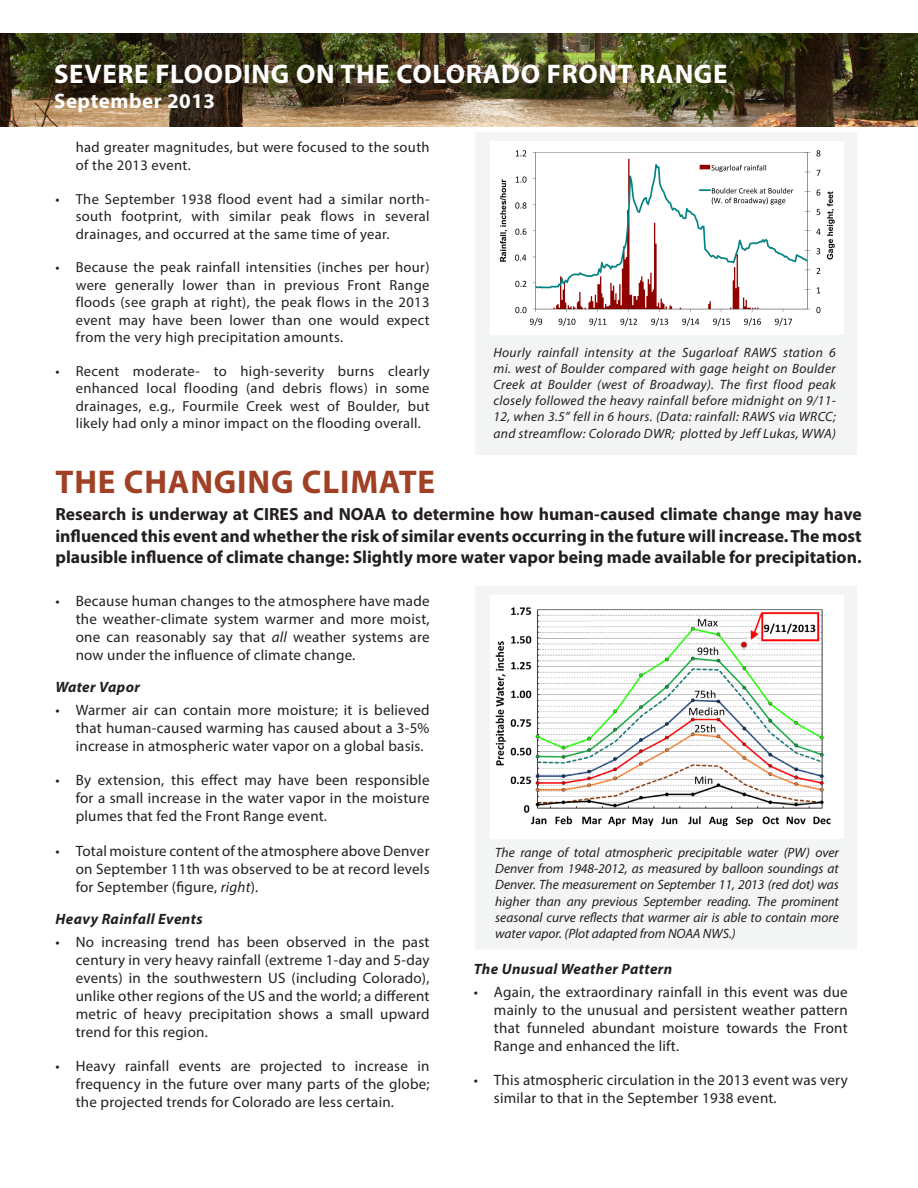
<style>
.page{position:relative;width:918px;height:1188px;background:#fff}
.page>*{position:absolute;margin:0;border:0;box-sizing:border-box;transform-origin:0 0}
.Title_2{font:700 33px "Myriad Pro";letter-spacing:.025em;color:#a04025}
.Title_2-2{font:700 27px "Myriad Pro";letter-spacing:.025em;color:#fff}
.Title_2-3{font:700 21px "Myriad Pro";letter-spacing:.025em;color:#fff}
.Title_2-4{font:700 17.7px/21.1px "Myriad Pro";color:#231f20;text-align:justify}
.t1{font:15px/18px "Myriad Pro";letter-spacing:.015em;color:#231f20;text-align:justify}
.Title_2-5{font:italic 700 15px "Myriad Pro";letter-spacing:.025em;color:#231f20}
.t2{font:14.55px/17.4px "Myriad Pro";letter-spacing:.025em;color:#231f20;text-align:justify}
.Title_2-6{font:italic 13.5px/16.2px "Myriad Pro";color:#231f20;text-align:justify}
.s1{font-style:italic}
</style>
<div class="page">
<img style="left:0;top:33px;width:918px;height:93px">
<div style="left:474px;top:131px;width:385px;height:326px;background:#f3f5f4;border:2px solid #fff"></div>
<img style="left:491px;top:142px;width:353px;height:193px">
<div style="left:474px;top:584px;width:385px;height:367px;background:#f3f5f4;border:2px solid #fff"></div>
<img style="left:491px;top:596px;width:353px;height:242px">
<p class="Title_2-2" style="left:54px;top:57px;width:675px">SEVERE FLOODING ON THE COLORADO FRONT RANGE</p>
<p class="Title_2-3" style="left:54px;top:88px;width:163px">September 2013</p>
<p class="t2" style="left:76px;top:139px;width:355px">had greater magnitudes, but were focused to the south of the 2013 event.</p>
<p class="t2" style="left:76px;top:190px;width:355px;text-indent:-20px">• The September 1938 flood event had a similar north&shy;south footprint, with similar peak flows in several drainages, and occurred at the same time of year.</p>
<p class="t2" style="left:76px;top:258px;width:355px;text-indent:-20px">• Because the peak rainfall intensities (inches per hour) were generally lower than in previous Front Range floods (see graph at right), the peak flows in the 2013 event may have been lower than one would expect from the very high precipitation amounts.</p>
<p class="t2" style="left:76px;top:362px;width:355px;text-indent:-20px">• Recent moderate- to high-severity burns clearly enhanced local flooding (and debris flows) in some drainages, e.g., Fourmile Creek west of Boulder, but likely had only a minor impact on the flooding overall.</p>
<p class="Title_2" style="left:56px;top:461px;width:381px">THE CHANGING CLIMATE</p>
<p class="Title_2-4" style="left:56px;top:503px;width:808px">Research is underway at CIRES and NOAA to determine how human-caused climate change may have influenced this event and whether the risk of similar events occurring in the future will increase. The most plausible influence of climate change: Slightly more water vapor being made available for precipitation.</p>
<p class="t1" style="left:76px;top:592px;width:355px;text-indent:-20px">• Because human changes to the atmosphere have made the weather-climate system warmer and more moist, one can reasonably say that <span class="s1">all</span> weather systems are now under the influence of climate change.</p>
<p class="Title_2-5" style="left:56px;top:678px;width:86px">Water Vapor</p>
<p class="t1" style="left:76px;top:701px;width:355px;text-indent:-20px">• Warmer air can contain more moisture; it is believed that human-caused warming has caused about a 3-5% increase in atmospheric water vapor on a global basis.</p>
<p class="t1" style="left:76px;top:771px;width:355px;text-indent:-20px">• By extension, this effect may have been responsible for a small increase in the water vapor in the moisture plumes that fed the Front Range event.</p>
<p class="t1" style="left:76px;top:841px;width:355px;text-indent:-20px">• Total moisture content of the atmosphere above Denver on September 11th was observed to be at record levels for September (figure, <span class="s1">right</span>).</p>
<p class="Title_2-5" style="left:56px;top:909px;width:149px">Heavy Rainfall Events</p>
<p class="t1" style="left:76px;top:933px;width:355px;text-indent:-20px">• No increasing trend has been observed in the past century in very heavy rainfall (extreme 1-day and 5-day events) in the southwestern US (including Colorado), unlike other regions of the US and the world; a different metric of heavy precipitation shows a small upward trend for this region.</p>
<p class="t1" style="left:76px;top:1057px;width:355px;text-indent:-20px">• Heavy rainfall events are projected to increase in frequency in the future over many parts of the globe; the projected trends for Colorado are less certain.</p>
<p class="Title_2-6" style="left:493px;top:344px;width:344px">Hourly rainfall intensity at the Sugarloaf RAWS station 6 mi. west of Boulder compared with gage height on Boulder Creek at Boulder (west of Broadway). The first flood peak closely followed the heavy rainfall before midnight on 9/11- 12, when 3.5” fell in 6 hours. (Data: rainfall: RAWS via WRCC; and streamflow: Colorado DWR; plotted by Jeff Lukas, WWA)</p>
<p class="Title_2-6" style="left:495px;top:844px;width:345px">The range of total atmospheric precipitable water (PW) over Denver from 1948-2012, as measured by balloon soundings at Denver. The measurement on September 11, 2013 (red dot) was higher than any previous September reading. The prominent seasonal curve reflects that warmer air is able to contain more water vapor. (Plot adapted from NOAA NWS.)</p>
<p class="Title_2-5" style="left:474px;top:959px;width:200px">The Unusual Weather Pattern</p>
<p class="t1" style="left:494px;top:982px;width:355px;text-indent:-20px">• Again, the extraordinary rainfall in this event was due mainly to the unusual and persistent weather pattern that funneled abundant moisture towards the Front Range and enhanced the lift.</p>
<p class="t1" style="left:494px;top:1071px;width:355px;text-indent:-20px">• This atmospheric circulation in the 2013 event was very similar to that in the September 1938 event.</p>
</div>
